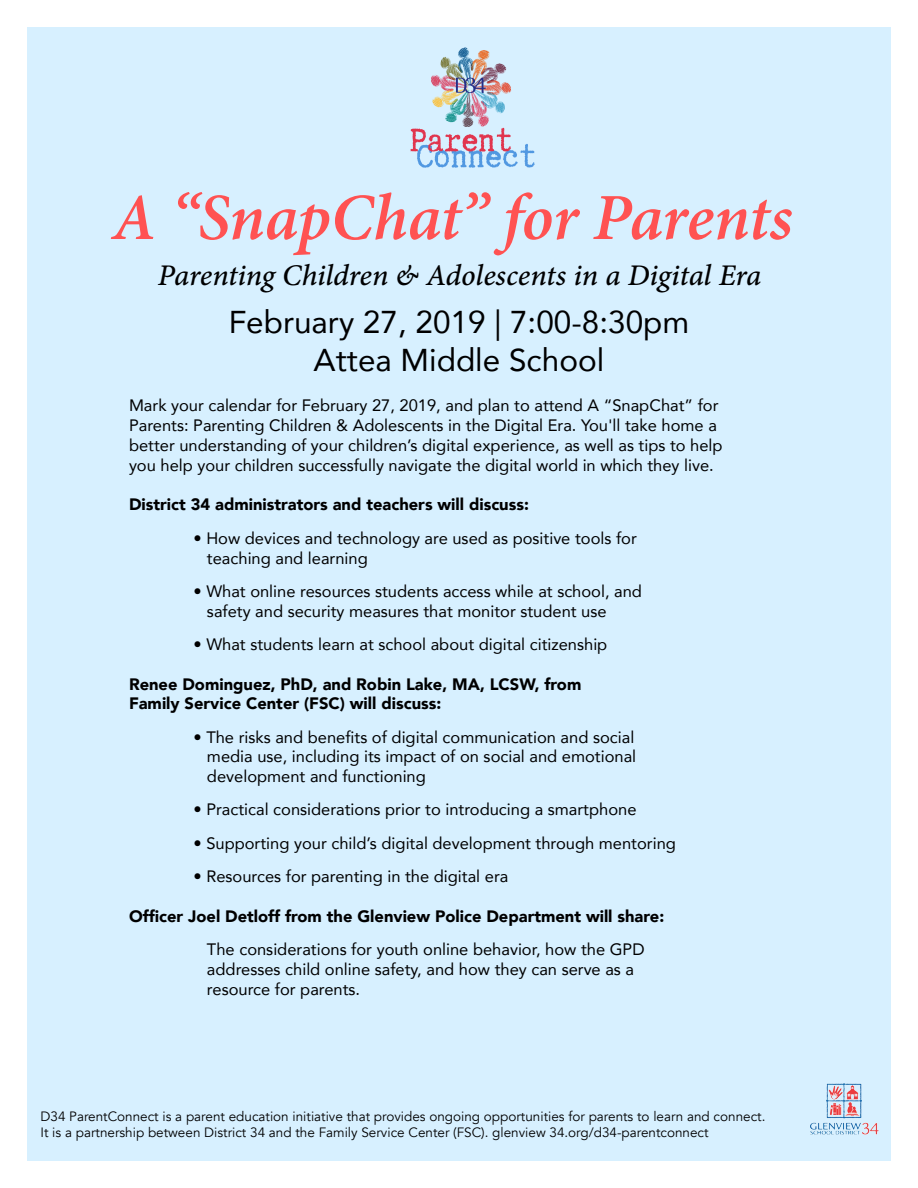
<style>
.page{position:relative;width:918px;height:1188px;background:#fff}
.page>*{position:absolute;margin:0;border:0;box-sizing:border-box;transform-origin:0 0}
.t1{font:italic 600 66px "Minion Pro";letter-spacing:-.01em;color:#ff5252}
.t2{font:31.5px/37.8px "Avenir";color:#000;text-align:center}
.t3{font:30px "Minion Pro Medium It Capt";letter-spacing:-.01em;color:#000}
.t4{font:16.5px/19.8px "Avenir";color:#000}
.t5{font:900 16.5px/19.8px "Avenir";color:#000}
.t6{font:13.5px/16.2px "Avenir";color:#000}
</style>
<div class="page">
<div style="left:27px;top:27px;width:864px;height:1134px;background:#d7f0ff"></div>
<img style="left:410px;top:47px;width:125px;height:121px">
<img style="left:810px;top:1083px;width:69px;height:52px">
<h1 class="t1" style="left:112px;top:172px;width:682px">A “SnapChat” for Parents</h1>
<h3 class="t3" style="left:158px;top:254px;width:605px">Parenting Children &amp; Adolescents in a Digital Era</h3>
<h2 class="t2" style="left:229px;top:302px;width:462px">February 27, 2019 | 7:00-8:30pm<br>Attea Middle School</h2>
<p class="t4" style="left:129px;top:395px;width:595px">Mark your calendar for February 27, 2019, and plan to attend A “SnapChat” for Parents: Parenting Children &amp; Adolescents in the Digital Era. You'll take home a better understanding of your children’s digital experience, as well as tips to help you help your children successfully navigate the digital world in which they live.</p>
<p class="t5" style="left:129px;top:494px;width:401px">District 34 administrators and teachers will discuss:</p>
<p class="t4" style="left:207px;top:528px;width:431px;text-indent:-13px">• How devices and technology are used as positive tools for teaching and learning</p>
<p class="t4" style="left:207px;top:581px;width:437px;text-indent:-13px">• What online resources students access while at school, and safety and security measures that monitor student use</p>
<p class="t4" style="left:193px;top:634px;width:415px">• What students learn at school about digital citizenship</p>
<p class="t5" style="left:129px;top:673px;width:454px">Renee Dominguez, PhD, and Robin Lake, MA, LCSW, from<br>Family Service Center (FSC) will discuss:</p>
<p class="t4" style="left:207px;top:726px;width:431px;text-align:justify;text-indent:-13px">• The risks and benefits of digital communication and social media use, including its impact of on social and emotional development and functioning</p>
<p class="t4" style="left:193px;top:799px;width:445px">• Practical considerations prior to introducing a smartphone</p>
<p class="t4" style="left:193px;top:833px;width:484px">• Supporting your child’s digital development through mentoring</p>
<p class="t4" style="left:193px;top:866px;width:316px">• Resources for parenting in the digital era</p>
<p class="t5" style="left:129px;top:906px;width:537px">Officer Joel Detloff from the Glenview Police Department will share:</p>
<p class="t4" style="left:207px;top:939px;width:439px">The considerations for youth online behavior, how the GPD addresses child online safety, and how they can serve as a resource for parents.</p>
<p class="t6" style="left:40px;top:1108px;width:726px">D34 ParentConnect is a parent education initiative that provides ongoing opportunities for parents to learn and connect.<br>It is a partnership between District 34 and the Family Service Center (FSC). glenview 34.org/d34-parentconnect</p>
</div>
